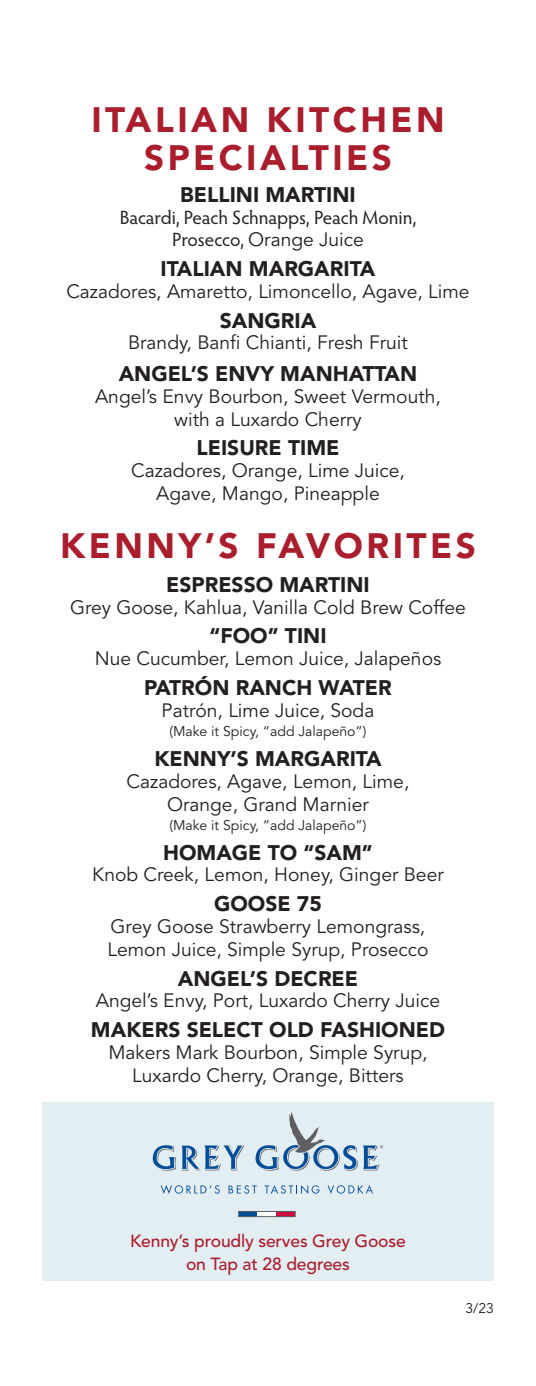
<style>
.page{position:relative;width:536px;height:1386px;background:#fff}
.page>*{position:absolute;margin:0;border:0;box-sizing:border-box;transform-origin:0 0}
.t1{font:900 35px/38.5px "Avenir";letter-spacing:.1em;color:#aa1d2d;text-align:center}
.t2{font:900 21px "Avenir";color:#231f20}
.t3{font:19.25px/22.8px "Avenir";color:#231f20;text-align:center}
.t4{font:19.25px "Hypatia Sans Pro";letter-spacing:-.005em;color:#231f20}
.t5{font:500 17.5px/22.8px "Avenir";letter-spacing:-.01em;color:#aa1d2d;text-align:center}
.t6{font:14px "Avenir";color:#231f20}
.s1{font-family:"Hypatia Sans Pro"}
</style>
<div class="page">
<div style="left:42px;top:1102px;width:452px;height:179px;background:#e3eef3"></div>
<svg style="left:153px;top:1112px;width:230px;height:59px"></svg>
<div style="left:238px;top:1211px;width:19px;height:6px;background:#014d97"></div>
<div style="left:276px;top:1211px;width:19px;height:6px;background:#cd0d40"></div>
<div style="left:257px;top:1211px;width:19px;height:6px;background:#fff"></div>
<div style="left:238px;top:1211px;width:57px;height:6px;border:1px solid #5f5f62"></div>
<svg style="left:161px;top:1185px;width:59px;height:9px"></svg>
<svg style="left:228px;top:1185px;width:29px;height:9px"></svg>
<svg style="left:264px;top:1185px;width:55px;height:9px"></svg>
<svg style="left:327px;top:1185px;width:46px;height:9px"></svg>
<h1 class="t1" style="left:91px;top:100px;width:354px">ITALIAN KITCHEN<br>SPECIALTIES</h1>
<p class="t2" style="left:180px;top:182px;width:177px">BELLINI MARTINI</p>
<p class="t4" style="left:120px;top:205px;width:298px">Bacardi, Peach Schnapps, Peach Monin,</p>
<p class="t3" style="left:172px;top:229px;width:193px"><span class="s1">Prosecco,</span> Orange Juice</p>
<p class="t2" style="left:160px;top:256px;width:216px">ITALIAN MARGARITA</p>
<p class="t3" style="left:66px;top:280px;width:404px">Cazadores, Amaretto, Limoncello, Agave, Lime</p>
<p class="t2" style="left:220px;top:308px;width:98px">SANGRIA</p>
<p class="t3" style="left:128px;top:332px;width:281px">Brandy, Banfi Chianti, Fresh Fruit</p>
<p class="t2" style="left:119px;top:361px;width:300px">ANGEL’S ENVY MANHATTAN</p>
<p class="t3" style="left:95px;top:385px;width:347px">Angel’s Envy Bourbon, Sweet Vermouth, with a Luxardo Cherry</p>
<p class="t2" style="left:196px;top:435px;width:144px">LEISURE TIME</p>
<p class="t3" style="left:131px;top:460px;width:275px">Cazadores, Orange, Lime Juice,<br>Agave, Mango, Pineapple</p>
<h1 class="t1" style="left:60px;top:526px;width:417px">KENNY’S FAVORITES</h1>
<p class="t2" style="left:166px;top:572px;width:205px">ESPRESSO MARTINI</p>
<p class="t3" style="left:70px;top:596px;width:397px">Grey Goose, Kahlua, Vanilla Cold Brew Coffee</p>
<p class="t2" style="left:209px;top:623px;width:119px">“FOO” TINI</p>
<p class="t3" style="left:95px;top:648px;width:348px">Nue Cucumber, Lemon Juice, Jalapeños</p>
<p class="t2" style="left:144px;top:675px;width:249px">PATRÓN RANCH WATER</p>
<p class="t3" style="left:162px;top:700px;width:214px">Patrón, Lime Juice, Soda</p>
<p class="t6" style="left:169px;top:723px;width:198px">(Make it Spicy, “add Jalapeño”)</p>
<p class="t2" style="left:154px;top:746px;width:229px">KENNY’S MARGARITA</p>
<p class="t3" style="left:127px;top:770px;width:284px">Cazadores, Agave, Lemon, Lime,<br>Orange, Grand Marnier</p>
<p class="t6" style="left:169px;top:817px;width:198px">(Make it Spicy, “add Jalapeño”)</p>
<p class="t2" style="left:163px;top:840px;width:211px">HOMAGE TO “SAM”</p>
<p class="t3" style="left:92px;top:864px;width:353px">Knob Creek, Lemon, Honey, Ginger Beer</p>
<p class="t2" style="left:214px;top:891px;width:109px">GOOSE 75</p>
<p class="t3" style="left:107px;top:916px;width:322px;text-align:left">Grey Goose Strawberry Lemongrass,<br>Lemon Juice, Simple Syrup, Prosecco</p>
<p class="t2" style="left:178px;top:966px;width:182px">ANGEL’S DECREE</p>
<p class="t3" style="left:96px;top:990px;width:346px">Angel’s Envy, Port, Luxardo Cherry Juice</p>
<p class="t2" style="left:91px;top:1017px;width:355px">MAKERS SELECT OLD FASHIONED</p>
<p class="t3" style="left:108px;top:1042px;width:320px">Makers Mark Bourbon, Simple Syrup,<br>Luxardo Cherry, Orange, Bitters</p>
<p class="t5" style="left:130px;top:1230px;width:277px">Kenny’s proudly serves Grey Goose on Tap at 28 degrees</p>
<p class="t6" style="left:465px;top:1300px;width:30px">3/23</p>
</div>
